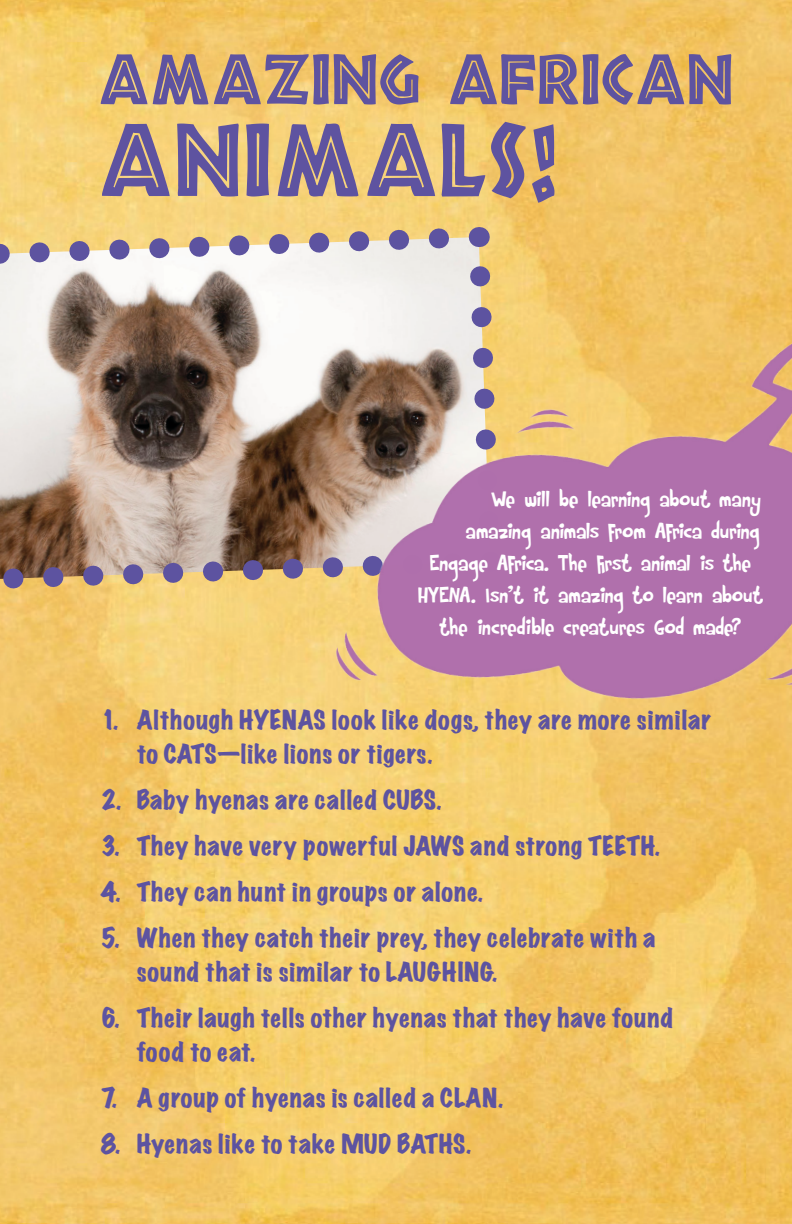
<style>
.page{position:relative;width:792px;height:1224px;background:#fff}
.page>*{position:absolute;margin:0;border:0;box-sizing:border-box;transform-origin:0 0}
.t1{font:95.8px "African";letter-spacing:.01em;color:#5e53a0;scale:.88 1}
.t2{font:66.2px "African";color:#5e53a0;scale:.88 1}
.t3{font:expanded 24px/34px "Marker Felt";letter-spacing:.035em;color:#5d53a0}
.t4{font:24px/32px "Rumpelstiltskin";letter-spacing:-.025em;color:#fff}
</style>
<div class="page">
<img style="left:0;top:0;width:792px;height:1224px">
<svg style="left:0;top:218px;width:285px;height:381px"></svg>
<img style="left:285px;top:79px;width:507px;height:663px">
<img style="left:763px;top:124px;width:29px;height:399px">
<p class="t2" style="left:98px;top:53px;width:724px">AMAZING AFRICAN</p>
<p class="t1" style="left:98px;top:122px;width:524px">ANIMALS!</p>
<p class="t4" style="left:492px;top:484px;width:271px">We will be learning about many</p>
<p class="t4" style="left:430px;top:516px;width:332px;text-indent:36px">amazing animals from Africa during<br>Engage Africa. The first animal is the</p>
<p class="t4" style="left:418px;top:580px;width:347px;text-align:center">HYENA. Isn’t it amazing to learn about the incredible creatures God made?</p>
<p class="t3" style="left:137px;top:703px;width:576px;text-indent:-36px">1. Although HYENAS look like dogs, they are more similar to CATS—like lions or tigers.</p>
<p class="t3" style="left:101px;top:783px;width:342px">2. Baby hyenas are called CUBS.</p>
<p class="t3" style="left:101px;top:829px;width:560px">3. They have very powerful JAWS and strong TEETH.</p>
<p class="t3" style="left:101px;top:875px;width:383px">4. They can hunt in groups or alone.</p>
<p class="t3" style="left:137px;top:921px;width:520px;text-indent:-36px">5. When they catch their prey, they celebrate with a sound that is similar to LAUGHING.</p>
<p class="t3" style="left:137px;top:1001px;width:538px;text-indent:-36px">6. Their laugh tells other hyenas that they have found food to eat.</p>
<p class="t3" style="left:101px;top:1081px;width:404px">7. A group of hyenas is called a CLAN.</p>
<p class="t3" style="left:101px;top:1127px;width:372px">8. Hyenas like to take MUD BATHS.</p>
</div>
